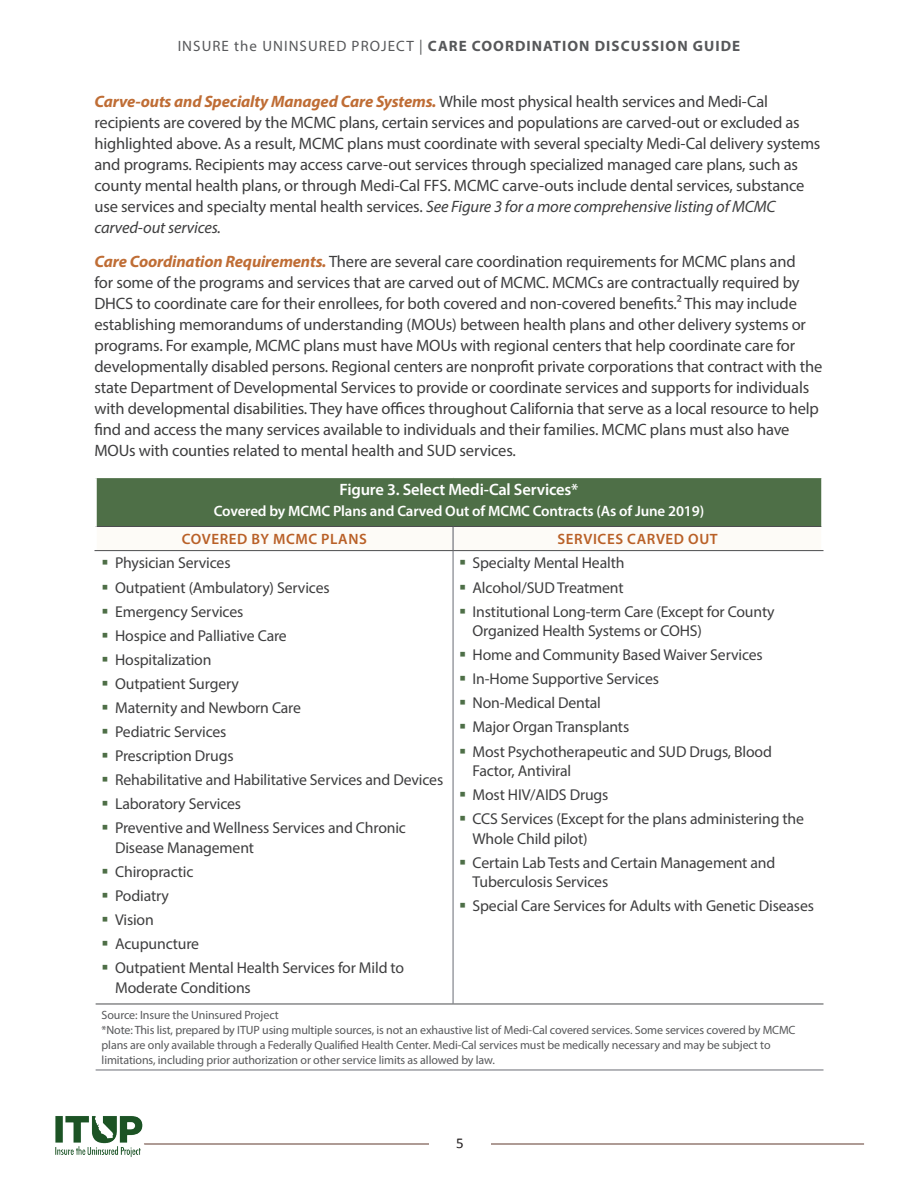
<style>
.page{position:relative;width:918px;height:1188px;background:#fff}
.page>*{position:absolute;margin:0;border:0;box-sizing:border-box;transform-origin:0 0}
.body_copy{font:16.5px/21px "Myriad Pro";letter-spacing:-.01em;color:#3e3e3f}
.Figure_title{font:600 16.5px "Myriad Pro";letter-spacing:-.01em;color:#fff}
.t1{font:15.75px/19.5px "Myriad Pro";letter-spacing:-.01em;color:#3e3e3f}
.Figure_title-2{font:600 15px "Myriad Pro";letter-spacing:-.01em;color:#fff}
.t2{font:700 15px "Myriad Pro";letter-spacing:.07em;color:#57585a}
.Tab_headings{font:600 15px "Myriad Pro";letter-spacing:.04em;color:#b96027}
.t3{font:15px "Calibri";color:#231f20}
.Source{font:12px/15px "Myriad Pro";letter-spacing:-.01em;color:#57585a}
.s1{font-weight:400}
.s2{font-weight:700;font-style:italic;color:#bf6d35}
.s3{font-style:italic}
.s4{color:#4e6f47}
</style>
<div class="page">
<svg style="left:144px;top:1143px;width:720px;height:1px"></svg>
<div style="left:429px;top:1137px;width:62px;height:21px;background:#fff"></div>
<img style="left:55px;top:1116px;width:88px;height:41px">
<div style="left:96px;top:477px;width:726px;height:49px;background:#4e6f47"></div>
<hr style="left:94px;top:476px;width:359px;height:2px;background:#fff">
<hr style="left:94px;top:478px;width:3px;height:48px;background:#fff">
<hr style="left:453px;top:476px;width:371px;height:2px;background:#fff">
<hr style="left:821px;top:478px;width:3px;height:48px;background:#fff">
<hr style="left:453px;top:1004px;width:371px;height:1px;background:#4c4d4f">
<hr style="left:97px;top:526px;width:356px;height:1px;background:#4c4d4f">
<hr style="left:453px;top:526px;width:368px;height:1px;background:#4c4d4f">
<hr style="left:94px;top:550px;width:359px;height:1px;background:#4c4d4f">
<hr style="left:453px;top:550px;width:371px;height:1px;background:#4c4d4f">
<hr style="left:96px;top:1004px;width:357px;height:1px;background:#4c4d4f">
<hr style="left:96px;top:1070px;width:357px;height:1px;background:#696c74">
<hr style="left:453px;top:1070px;width:371px;height:1px;background:#696c74">
<hr style="left:452px;top:527px;width:2px;height:23px;background:#696c74">
<hr style="left:453px;top:551px;width:1px;height:453px;background:#696c74">
<p class="t2" style="left:178px;top:37px;width:564px"><span class="s1">INSURE the UNINSURED PROJECT |</span> CARE COORDINATION DISCUSSION GUIDE</p>
<p class="body_copy" style="left:94px;top:91px;width:727px"><span class="s2">Carve-outs and Specialty Managed Care Systems.</span> While most physical health services and Medi-Cal recipients are covered by the MCMC plans, certain services and populations are carved-out or excluded as highlighted above. As a result, MCMC plans must coordinate with several specialty Medi-Cal delivery systems and programs. Recipients may access carve-out services through specialized managed care plans, such as county mental health plans, or through Medi-Cal FFS. MCMC carve-outs include dental services, substance use services and specialty mental health services. <span class="s3">See Figure 3 for a more comprehensive listing of MCMC carved-out services.</span></p>
<p class="body_copy" style="left:94px;top:251px;width:730px"><span class="s2">Care Coordination Requirements.</span> There are several care coordination requirements for MCMC plans and<br>for some of the programs and services that are carved out of MCMC. MCMCs are contractually required by DHCS to coordinate care for their enrollees, for both covered and non-covered benefits.2 This may include establishing memorandums of understanding (MOUs) between health plans and other delivery systems or programs. For example, MCMC plans must have MOUs with regional centers that help coordinate care for developmentally disabled persons. Regional centers are nonprofit private corporations that contract with the state Department of Developmental Services to provide or coordinate services and supports for individuals with developmental disabilities. They have offices throughout California that serve as a local resource to help find and access the many services available to individuals and their families. MCMC plans must also have MOUs with counties related to mental health and SUD services.</p>
<p class="Figure_title" style="left:339px;top:479px;width:241px">Figure 3. Select Medi-Cal Services*</p>
<p class="Figure_title-2" style="left:214px;top:502px;width:492px">Covered by MCMC Plans and Carved Out of MCMC Contracts (As of June 2019)</p>
<p class="Tab_headings" style="left:182px;top:529px;width:187px">COVERED BY MCMC PLANS</p>
<p class="Tab_headings" style="left:558px;top:529px;width:162px">SERVICES CARVED OUT</p>
<p class="t1" style="left:102px;top:553px;width:130px"><span class="s4">▪</span> Physician Services</p>
<p class="t1" style="left:102px;top:577px;width:230px"><span class="s4">▪</span> Outpatient (Ambulatory) Services</p>
<p class="t1" style="left:102px;top:601px;width:143px"><span class="s4">▪</span> Emergency Services</p>
<p class="t1" style="left:102px;top:625px;width:187px"><span class="s4">▪</span> Hospice and Palliative Care</p>
<p class="t1" style="left:102px;top:649px;width:111px"><span class="s4">▪</span> Hospitalization</p>
<p class="t1" style="left:102px;top:674px;width:139px"><span class="s4">▪</span> Outpatient Surgery</p>
<p class="t1" style="left:102px;top:698px;width:201px"><span class="s4">▪</span> Maternity and Newborn Care</p>
<p class="t1" style="left:102px;top:722px;width:126px"><span class="s4">▪</span> Pediatric Services</p>
<p class="t1" style="left:102px;top:746px;width:133px"><span class="s4">▪</span> Prescription Drugs</p>
<p class="t1" style="left:102px;top:770px;width:343px"><span class="s4">▪</span> Rehabilitative and Habilitative Services and Devices</p>
<p class="t1" style="left:102px;top:794px;width:141px"><span class="s4">▪</span> Laboratory Services</p>
<p class="t1" style="left:115px;top:818px;width:292px;text-indent:-14px"><span class="s4">▪</span> Preventive and Wellness Services and Chronic<br>Disease Management</p>
<p class="t1" style="left:102px;top:862px;width:93px"><span class="s4">▪</span> Chiropractic</p>
<p class="t1" style="left:102px;top:886px;width:69px"><span class="s4">▪</span> Podiatry</p>
<p class="t1" style="left:102px;top:910px;width:54px"><span class="s4">▪</span> Vision</p>
<p class="t1" style="left:102px;top:934px;width:99px"><span class="s4">▪</span> Acupuncture</p>
<p class="t1" style="left:115px;top:958px;width:291px;text-indent:-14px"><span class="s4">▪</span> Outpatient Mental Health Services for Mild to<br>Moderate Conditions</p>
<p class="t1" style="left:459px;top:553px;width:167px"><span class="s4">▪</span> Specialty Mental Health</p>
<p class="t1" style="left:459px;top:577px;width:166px"><span class="s4">▪</span> Alcohol/SUD Treatment</p>
<p class="t1" style="left:473px;top:601px;width:304px;text-indent:-14px"><span class="s4">▪</span> Institutional Long-term Care (Except for County<br>Organized Health Systems or COHS)</p>
<p class="t1" style="left:459px;top:645px;width:305px"><span class="s4">▪</span> Home and Community Based Waiver Services</p>
<p class="t1" style="left:459px;top:669px;width:201px"><span class="s4">▪</span> In-Home Supportive Services</p>
<p class="t1" style="left:459px;top:693px;width:143px"><span class="s4">▪</span> Non-Medical Dental</p>
<p class="t1" style="left:459px;top:717px;width:172px"><span class="s4">▪</span> Major Organ Transplants</p>
<p class="t1" style="left:473px;top:741px;width:301px;text-indent:-14px"><span class="s4">▪</span> Most Psychotherapeutic and SUD Drugs, Blood<br>Factor, Antiviral</p>
<p class="t1" style="left:459px;top:785px;width:151px"><span class="s4">▪</span> Most HIV/AIDS Drugs</p>
<p class="t1" style="left:473px;top:809px;width:333px;text-indent:-14px"><span class="s4">▪</span> CCS Services (Except for the plans administering the<br>Whole Child pilot)</p>
<p class="t1" style="left:473px;top:853px;width:304px;text-indent:-14px"><span class="s4">▪</span> Certain Lab Tests and Certain Management and<br>Tuberculosis Services</p>
<p class="t1" style="left:459px;top:896px;width:356px"><span class="s4">▪</span> Special Care Services for Adults with Genetic Diseases</p>
<p class="Source" style="left:102px;top:1007px;width:695px">Source: Insure the Uninsured Project<br>*Note: This list, prepared by ITUP using multiple sources, is not an exhaustive list of Medi-Cal covered services. Some services covered by MCMC plans are only available through a Federally Qualified Health Center. Medi-Cal services must be medically necessary and may be subject to limitations, including prior authorization or other service limits as allowed by law.</p>
<p class="t3" style="left:456px;top:1134px;width:9px">5</p>
</div>
